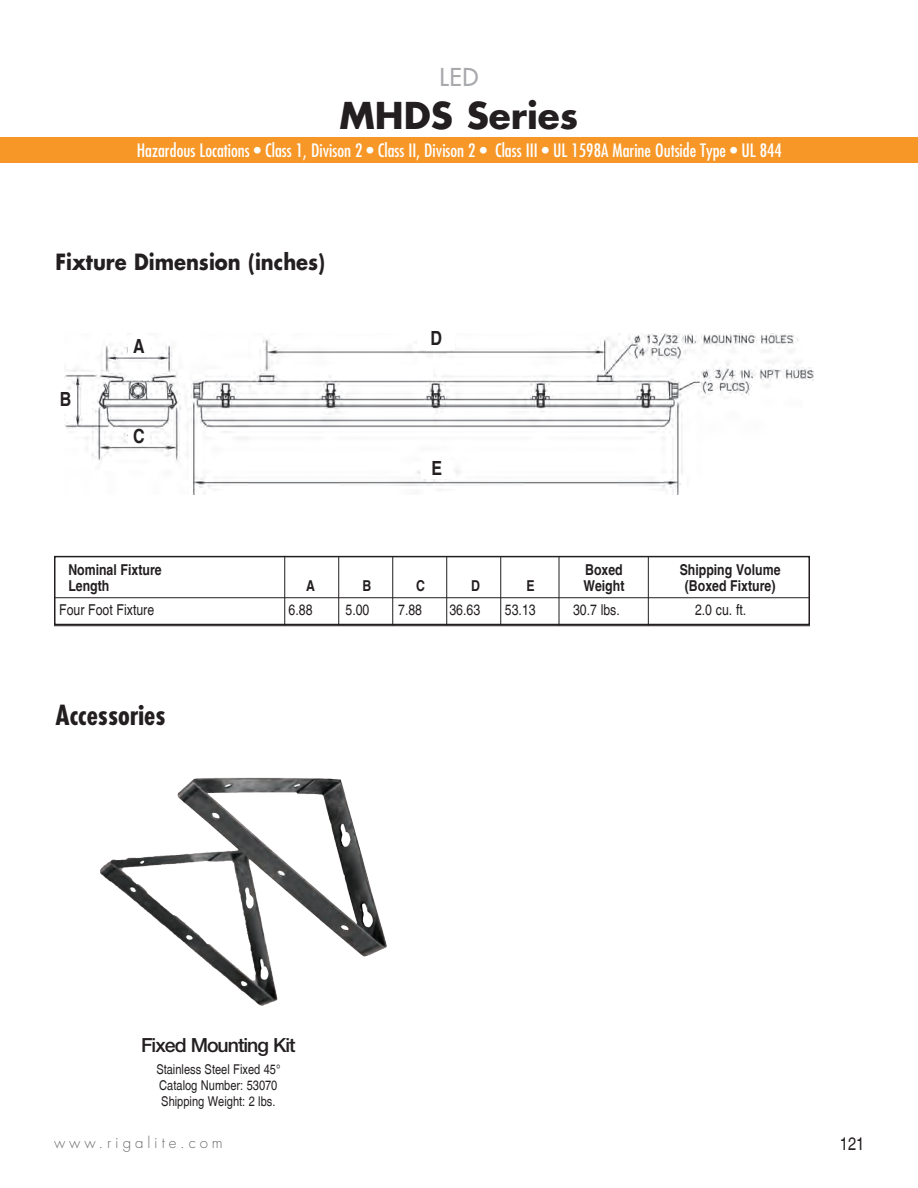
<style>
.page{position:relative;width:918px;height:1188px;background:#fff}
.page>*{position:absolute;margin:0;border:0;box-sizing:border-box;transform-origin:0 0}
.t1{font:700 36px "Futura Std";color:#231f20}
.table_head_TOC{font:700 condensed 27px "Futura";color:#231f20}
.t2{font:500 24px "Futura Std";color:#a8a9ad}
.Dimenision_in_Inches{font:700 21.75px "Futura Std";color:#231f20;scale:.9 1}
.KIT-Headline{font:500 19.5px "Helvetica Neue LT Std";letter-spacing:-.05em;color:#231f20}
.t3{font:700 condensed 19.5px "Helvetica Com";color:#231f20}
.t4{font:condensed 18px "Futura Std";color:#fff}
.t5{font:condensed 18px "Helvetica Com";color:#231f20}
.t6{font:700 condensed 15px "Helvetica Com";color:#231f20}
.t7{font:condensed 15px "Helvetica Com";color:#231f20}
.t8{font:300 15px "Futura Std";letter-spacing:.26em;color:#6c6d70}
.KIT-Info{font:condensed 13.5px "Helvetica Com";color:#231f20}
.KIT-Headline-2{font:condensed 13.5px "Helvetica Com";color:#231f20}
</style>
<div class="page">
<div style="left:0;top:137px;width:918px;height:26px;background:#f79727"></div>
<hr style="left:54px;top:597px;width:756px;height:1px;background:#231f20">
<hr style="left:392px;top:556px;width:1px;height:70px;background:#231f20">
<hr style="left:338px;top:556px;width:1px;height:69px;background:#231f20">
<hr style="left:446px;top:556px;width:1px;height:69px;background:#231f20">
<hr style="left:500px;top:556px;width:1px;height:69px;background:#231f20">
<hr style="left:559px;top:556px;width:1px;height:70px;background:#231f20">
<hr style="left:284px;top:556px;width:1px;height:70px;background:#231f20">
<hr style="left:648px;top:556px;width:1px;height:70px;background:#231f20">
<hr style="left:54px;top:625px;width:756px;height:1px;background:#231f20">
<img style="left:65px;top:334px;width:748px;height:161px">
<div style="left:128px;top:337px;width:22px;height:19px;background:#fff"></div>
<div style="left:55px;top:392px;width:21px;height:22px;background:#fff"></div>
<div style="left:128px;top:428px;width:22px;height:18px;background:#fff"></div>
<div style="left:418px;top:331px;width:37px;height:19px;background:#fff"></div>
<div style="left:421px;top:461px;width:32px;height:18px;background:#fff"></div>
<img style="left:100px;top:777px;width:287px;height:229px">
<div style="left:54px;top:556px;width:756px;height:69px;border:2px solid #231f20"></div>
<h3 class="t2" style="left:440px;top:63px;width:40px">LED</h3>
<h1 class="t1" style="left:340px;top:91px;width:240px">MHDS Series</h1>
<p class="t4" style="left:137px;top:139px;width:647px">Hazardous Locations • Class 1, Divison 2 • Class II, Divison 2 • Class III • UL 1598A Marine Outside Type • UL 844</p>
<p class="Dimenision_in_Inches" style="left:56px;top:248px;width:301px">Fixture Dimension (inches)</p>
<p class="t3" style="left:60px;top:388px;width:13px">B</p>
<p class="t3" style="left:133px;top:334px;width:13px">A</p>
<p class="t3" style="left:133px;top:424px;width:13px">C</p>
<p class="t3" style="left:431px;top:327px;width:13px">D</p>
<p class="t3" style="left:431px;top:456px;width:12px">E</p>
<p class="t6" style="left:68px;top:561px;width:95px">Nominal Fixture</p>
<p class="t6" style="left:585px;top:561px;width:39px">Boxed</p>
<p class="t6" style="left:680px;top:561px;width:102px">Shipping Volume</p>
<p class="t6" style="left:68px;top:577px;width:42px">Length</p>
<p class="t6" style="left:306px;top:577px;width:10px">A</p>
<p class="t6" style="left:363px;top:577px;width:10px">B</p>
<p class="t6" style="left:416px;top:577px;width:10px">C</p>
<p class="t6" style="left:471px;top:577px;width:10px">D</p>
<p class="t6" style="left:526px;top:577px;width:10px">E</p>
<p class="t6" style="left:583px;top:577px;width:42px">Weight</p>
<p class="t6" style="left:685px;top:577px;width:92px">(Boxed Fixture)</p>
<p class="t7" style="left:59px;top:601px;width:97px">Four Foot Fixture</p>
<p class="t7" style="left:289px;top:601px;width:25px">6.88</p>
<p class="t7" style="left:346px;top:601px;width:25px">5.00</p>
<p class="t7" style="left:398px;top:601px;width:25px">7.88</p>
<p class="t7" style="left:449px;top:601px;width:32px">36.63</p>
<p class="t7" style="left:505px;top:601px;width:32px">53.13</p>
<p class="t7" style="left:573px;top:601px;width:48px">30.7 lbs.</p>
<p class="t7" style="left:695px;top:601px;width:53px">2.0 cu. ft.</p>
<p class="table_head_TOC" style="left:56px;top:698px;width:111px">Accessories</p>
<p class="KIT-Headline" style="left:141px;top:1034px;width:156px">Fixed Mounting Kit</p>
<p class="KIT-Headline-2" style="left:156px;top:1061px;width:126px">Stainless Steel Fixed 45°</p>
<p class="KIT-Info" style="left:159px;top:1077px;width:120px">Catalog Number: 53070</p>
<p class="KIT-Info" style="left:161px;top:1093px;width:116px">Shipping Weight: 2 lbs.</p>
<p class="t8" style="left:54px;top:1134px;width:170px">www.rigalite.com</p>
<p class="t5" style="left:840px;top:1133px;width:26px">121</p>
</div>
